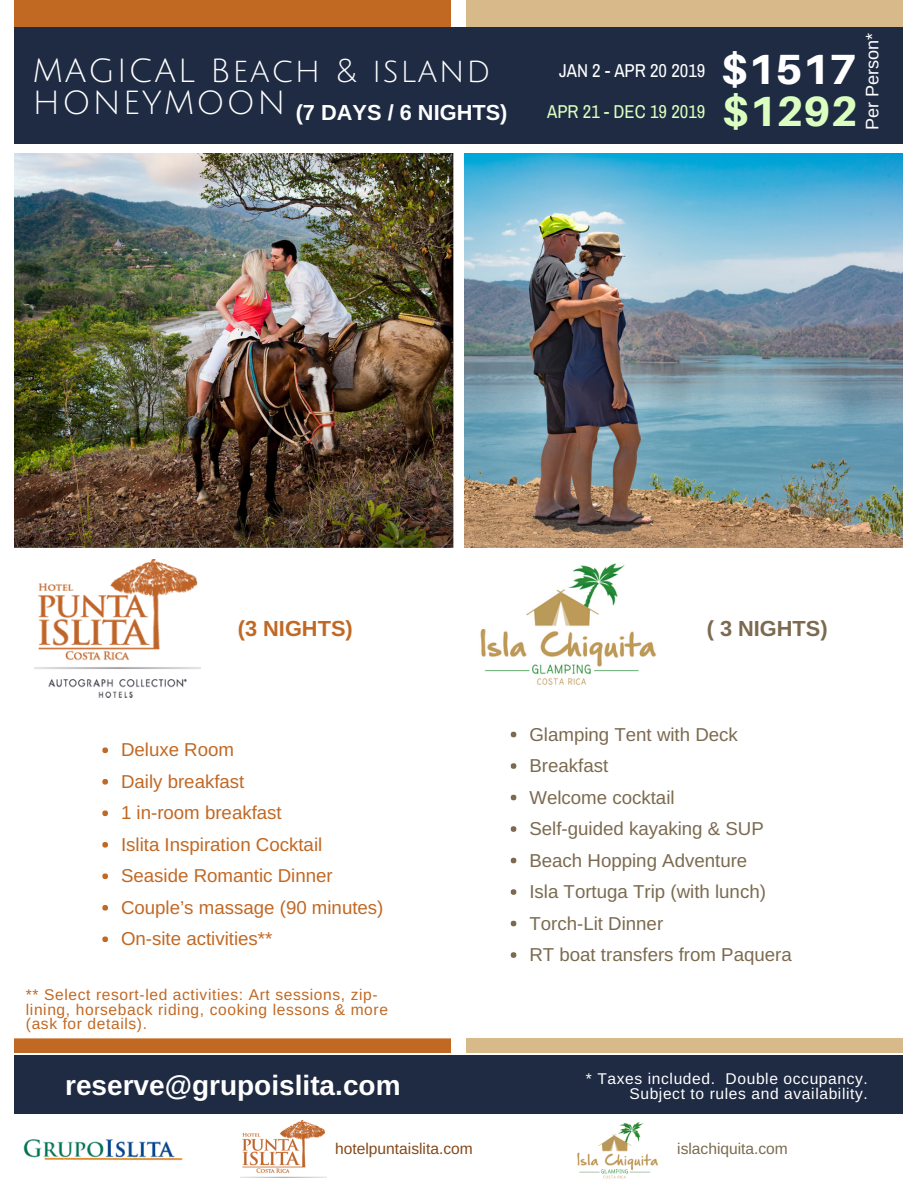
<style>
.page{position:relative;width:918px;height:1188px;background:#fff}
.page>*{position:absolute;margin:0;border:0;box-sizing:border-box;transform-origin:0 0}
.t1{font:800 42.3px "Aileron";color:#fff}
.t2{font:800 42.3px "Aileron";color:#daffc0}
.t3{font:32.7px/31.5px "Julius Sans One";letter-spacing:.05em;color:#fff}
.t4{font:700 28.05px "Arimo";color:#fff}
.t5{font:700 21.75px "Arimo";color:#fff}
.t6{font:700 21.75px "Arimo";color:#c16823}
.t7{font:700 21.75px "Arimo";color:#7b6a4f}
.t8{font:18.75px/31.5px "Arimo";color:#7b6a4f}
.t9{font:18.75px/31.5px "Arimo";color:#c16823}
.t10{font:18.75px "Archivo Narrow";color:#daffc0}
.t11{font:18.75px "Archivo Narrow";color:#fff}
.t12{font:18.15px "Arimo";color:#fff}
.t13{font:15.6px/14.7px "Arimo";letter-spacing:.04em;color:#c16823}
.t14{font:15.6px/14.7px "Arimo";letter-spacing:.04em;color:#fff;text-align:right}
.t15{font:15.6px "Arimo";color:#854818}
.t16{font:15.6px "Arimo";color:#7b6a4f}
</style>
<div class="page">
<div style="left:0;top:1038px;width:453px;height:15px;background:#c16823"></div>
<div style="left:465px;top:1038px;width:453px;height:15px;background:#d7b98a"></div>
<div style="left:14px;top:0;width:437px;height:27px;background:#c16823"></div>
<div style="left:465px;top:0;width:453px;height:28px;background:#d7b98a"></div>
<div style="left:451px;top:0;width:15px;height:1162px;background:#fff"></div>
<div style="left:0;top:27px;width:918px;height:117px;background:#1f2b43"></div>
<div style="left:0;top:1055px;width:909px;height:59px;background:#1f2b43"></div>
<img style="left:23px;top:1139px;width:160px;height:22px">
<img style="left:577px;top:1122px;width:81px;height:57px">
<img style="left:241px;top:1120px;width:85px;height:58px">
<svg style="left:102px;top:747px;width:6px;height:6px"></svg>
<svg style="left:102px;top:779px;width:6px;height:6px"></svg>
<svg style="left:102px;top:810px;width:6px;height:6px"></svg>
<svg style="left:102px;top:842px;width:6px;height:6px"></svg>
<svg style="left:102px;top:873px;width:6px;height:6px"></svg>
<svg style="left:102px;top:905px;width:6px;height:6px"></svg>
<svg style="left:102px;top:936px;width:6px;height:6px"></svg>
<img style="left:14px;top:153px;width:439px;height:395px">
<img style="left:465px;top:153px;width:438px;height:395px">
<div style="left:0;top:0;width:13px;height:1179px;background:#fff"></div>
<img style="left:35px;top:559px;width:165px;height:139px">
<div style="left:903px;top:0;width:15px;height:1165px;background:#fff"></div>
<img style="left:480px;top:563px;width:177px;height:122px">
<svg style="left:511px;top:732px;width:5px;height:5px"></svg>
<svg style="left:511px;top:763px;width:5px;height:6px"></svg>
<svg style="left:511px;top:795px;width:5px;height:5px"></svg>
<svg style="left:511px;top:826px;width:5px;height:6px"></svg>
<svg style="left:511px;top:858px;width:5px;height:5px"></svg>
<svg style="left:511px;top:889px;width:5px;height:6px"></svg>
<svg style="left:511px;top:921px;width:5px;height:5px"></svg>
<svg style="left:511px;top:952px;width:5px;height:6px"></svg>
<h2 class="t3" style="left:33px;top:56px;width:460px">MAGICAL Beach &amp; island<br>HONEYMOON</h2>
<p class="t5" style="left:296px;top:101px;width:213px">(7 DAYS / 6 NIGHTS)</p>
<p class="t11" style="left:559px;top:59px;width:148px">JAN 2 - APR 20 2019</p>
<p class="t10" style="left:547px;top:101px;width:160px">APR 21 - DEC 19 2019</p>
<h1 class="t1" style="left:721px;top:43px;width:137px">$1517</h1>
<h1 class="t2" style="left:722px;top:85px;width:137px">$1292</h1>
<p class="t12" style="left:862px;top:130px;width:99px;rotate:-90deg">Per Person*</p>
<p class="t6" style="left:238px;top:616px;width:116px">(3 NIGHTS)</p>
<p class="t9" style="left:121px;top:734px;width:264px">Deluxe Room<br>Daily breakfast<br>1 in-room breakfast<br>Islita Inspiration Cocktail<br>Seaside Romantic Dinner<br>Couple’s massage (90 minutes)<br>On-site activities**</p>
<p class="t13" style="left:26px;top:987px;width:364px">** Select resort-led activities: Art sessions, zip&shy;lining, horseback riding, cooking lessons &amp; more (ask for details).</p>
<h3 class="t4" style="left:65px;top:1069px;width:337px">reserve@grupoislita.com</h3>
<p class="t7" style="left:707px;top:616px;width:123px">( 3 NIGHTS)</p>
<p class="t8" style="left:529px;top:718px;width:264px">Glamping Tent with Deck<br>Breakfast<br>Welcome cocktail<br>Self-guided kayaking &amp; SUP<br>Beach Hopping Adventure<br>Isla Tortuga Trip (with lunch)<br>Torch-Lit Dinner<br>RT boat transfers from Paquera</p>
<p class="t14" style="left:586px;top:1072px;width:284px">* Taxes included. Double occupancy.<br>Subject to rules and availability.</p>
<p class="t15" style="left:335px;top:1140px;width:139px">hotelpuntaislita.com</p>
<p class="t16" style="left:677px;top:1140px;width:112px">islachiquita.com</p>
</div>
